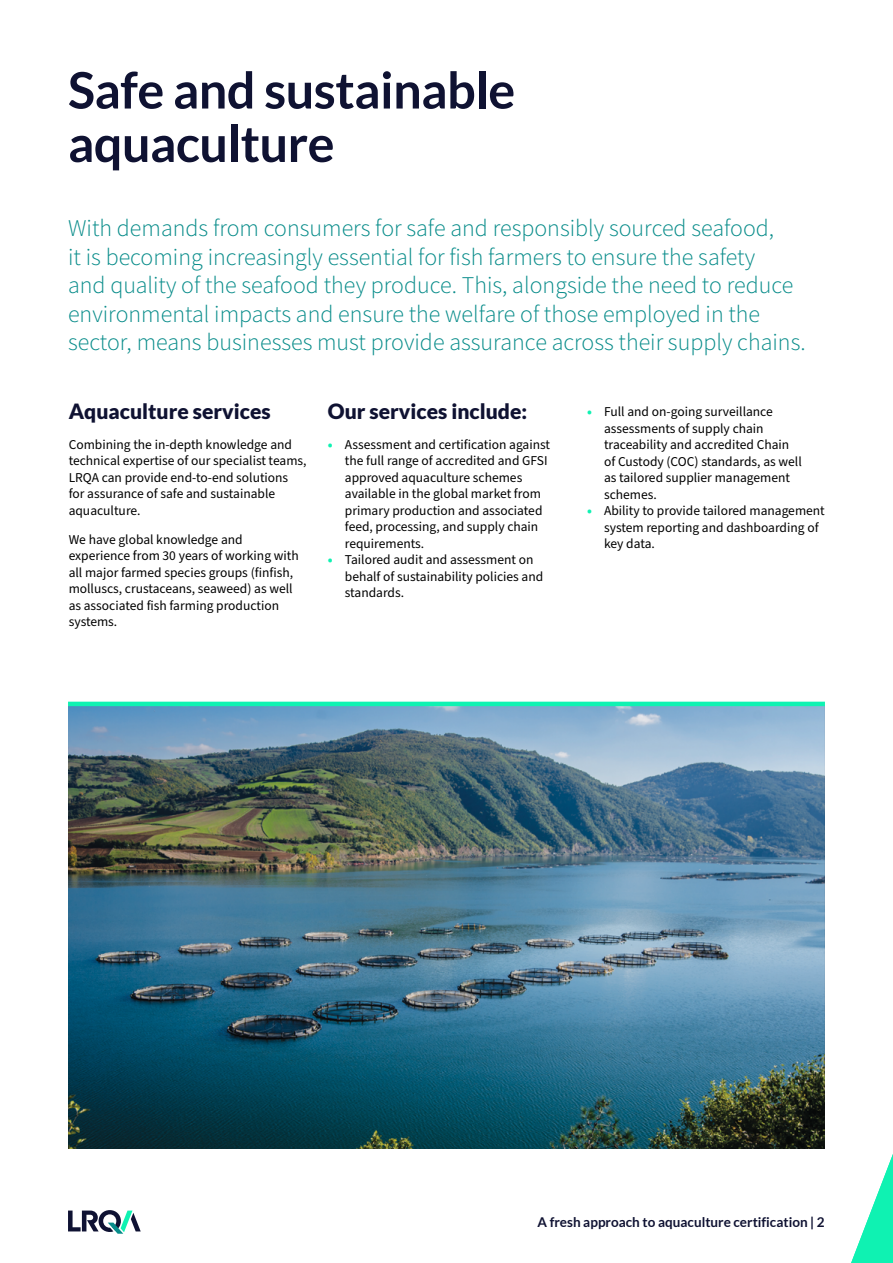
<style>
.page{position:relative;width:893px;height:1263px;background:#fff}
.page>*{position:absolute;margin:0;border:0;box-sizing:border-box;transform-origin:0 0}
.Headline{font:700 50.25px "Lato";letter-spacing:-.01em;color:#0f1232}
.Lead_para_small{font:24px/28.5px "Source Sans Variable";color:#088c8a}
.Large_sub{font:900 21px "Lato";color:#0f1232}
.Body_copy_1{font:13.5px/16.5px "Source Sans Pro";color:#000}
.t1{font:700 13.5px "Lato";color:#0f1232}
.s1{font-weight:900;color:#0ff2b2}
</style>
<div class="page">
<svg style="left:68px;top:1210px;width:73px;height:24px"></svg>
<svg style="left:851px;top:1154px;width:42px;height:109px"></svg>
<img style="left:68px;top:706px;width:757px;height:442px">
<hr style="left:68px;top:702px;width:757px;height:4px;background:#0ff2b2">
<p class="Headline" style="left:68px;top:61px;width:449px">Safe and sustainable</p>
<p class="Headline" style="left:68px;top:115px;width:268px">aquaculture</p>
<p class="Lead_para_small" style="left:68px;top:214px;width:739px">With demands from consumers for safe and responsibly sourced seafood,<br>it is becoming increasingly essential for fish farmers to ensure the safety<br>and quality of the seafood they produce. This, alongside the need to reduce environmental impacts and ensure the welfare of those employed in the sector, means businesses must provide assurance across their supply chains.</p>
<p class="Large_sub" style="left:69px;top:399px;width:204px">Aquaculture services</p>
<p class="Body_copy_1" style="left:69px;top:436px;width:239px">Combining the in-depth knowledge and technical expertise of our specialist teams, LRQA can provide end-to-end solutions for assurance of safe and sustainable aquaculture.</p>
<p class="Body_copy_1" style="left:69px;top:532px;width:232px">We have global knowledge and experience from 30 years of working with all major farmed species groups (finfish, molluscs, crustaceans, seaweed) as well as associated fish farming production systems.</p>
<p class="Large_sub" style="left:328px;top:399px;width:201px">Our services include:</p>
<p class="Body_copy_1" style="left:345px;top:436px;width:207px;text-indent:-17px"><span class="s1">•</span> Assessment and certification against the full range of accredited and GFSI approved aquaculture schemes available in the global market from primary production and associated feed, processing, and supply chain requirements.</p>
<p class="Body_copy_1" style="left:345px;top:552px;width:200px;text-indent:-17px"><span class="s1">•</span> Tailored audit and assessment on behalf of sustainability policies and standards.</p>
<p class="Body_copy_1" style="left:604px;top:404px;width:199px;text-indent:-17px"><span class="s1">•</span> Full and on-going surveillance assessments of supply chain traceability and accredited Chain of Custody (COC) standards, as well as tailored supplier management schemes.</p>
<p class="Body_copy_1" style="left:604px;top:503px;width:222px;text-indent:-17px"><span class="s1">•</span> Ability to provide tailored management system reporting and dashboarding of key data.</p>
<p class="t1" style="left:537px;top:1215px;width:289px">A fresh approach to aquaculture certification | 2</p>
</div>
